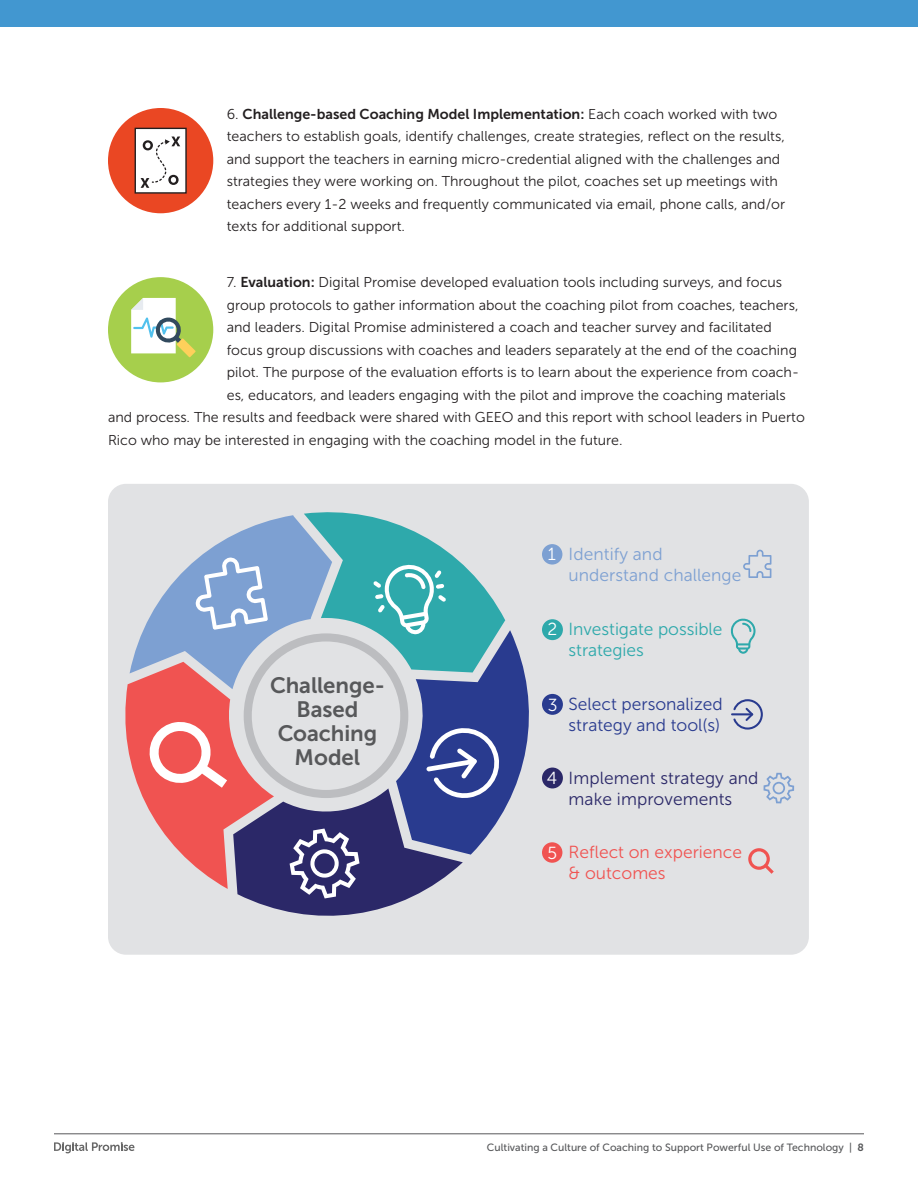
<style>
.page{position:relative;width:918px;height:1188px;background:#fff}
.page>*{position:absolute;margin:0;border:0;box-sizing:border-box;transform-origin:0 0}
.t1{font:22.2px/24.3px "Museo Sans 700";letter-spacing:-.005em;color:#57585a;text-align:center}
.t2{font:17.4px/20.9px "Museo Sans 300";color:#293b8f}
.t3{font:17.4px/20.9px "Museo Sans 300";letter-spacing:.005em;color:#2b2868}
.t4{font:17.4px/20.9px "Museo Sans 300";letter-spacing:.005em;color:#7da0d2}
.t5{font:17.4px/20.9px "Museo Sans 300";letter-spacing:-.005em;color:#2ea9ab}
.t6{font:17.4px/20.9px "Museo Sans 300";color:#f05351}
.t7{font:17.4px "Museo Sans 300";color:#fff}
.t8{font:14.25px/22.5px "Museo Sans 300";color:#231f20}
.t9{font:10.5px "Museo Sans 500";color:#57585a}
.s1{font-family:"Museo Sans 700"}
</style>
<div class="page">
<hr style="left:54px;top:1134px;width:810px;height:1px;background:#57585a">
<div style="left:0;top:0;width:918px;height:27px;background:#4297d0"></div>
<svg style="left:54px;top:1142px;width:80px;height:11px"></svg>
<div style="left:108px;top:108px;width:105px;height:105px;background:#ea4723;border-radius:50%"></div>
<div style="left:135px;top:128px;width:51px;height:65px;background:#fff"></div>
<div style="left:135px;top:128px;width:52px;height:66px;border:1px solid #231f20"></div>
<svg style="left:141px;top:137px;width:39px;height:51px"></svg>
<div style="left:108px;top:277px;width:105px;height:105px;background:#a6cf4c;border-radius:50%"></div>
<svg style="left:131px;top:298px;width:65px;height:59px"></svg>
<div style="left:108px;top:484px;width:701px;height:471px;background:#e1e2e4;border-radius:18px"></div>
<svg style="left:125px;top:512px;width:420px;height:404px"></svg>
<div style="left:244px;top:633px;width:164px;height:165px;border:8px solid #bcbdc0;border-radius:50%"></div>
<svg style="left:748px;top:848px;width:26px;height:26px"></svg>
<svg style="left:764px;top:773px;width:30px;height:30px"></svg>
<svg style="left:743px;top:550px;width:29px;height:28px"></svg>
<svg style="left:730px;top:618px;width:26px;height:36px"></svg>
<hr style="left:731px;top:713px;width:22px;height:2px;background:#293b8f">
<svg style="left:733px;top:699px;width:30px;height:31px"></svg>
<div style="left:542px;top:619px;width:21px;height:21px;background:#2ea9ab;border-radius:50%"></div>
<div style="left:542px;top:694px;width:21px;height:21px;background:#293b8f;border-radius:50%"></div>
<div style="left:542px;top:544px;width:20px;height:21px;background:#7da0d2;border-radius:50%"></div>
<div style="left:542px;top:842px;width:20px;height:21px;background:#f05351;border-radius:50%"></div>
<div style="left:542px;top:768px;width:21px;height:20px;background:#2b2868;border-radius:50%"></div>
<p class="t8" style="left:227px;top:103px;width:560px">6. <span class="s1">Challenge-based Coaching Model Implementation:</span> Each coach worked with two teachers to establish goals, identify challenges, create strategies, refect on the results, and support the teachers in earning micro-credential aligned with the challenges and strategies they were working on. Throughout the pilot, coaches set up meetings with teachers every 1-2 weeks and frequently communicated via email, phone calls, and/or</p>
<p class="t8" style="left:227px;top:215px;width:180px">texts for additional support.</p>
<p class="t8" style="left:227px;top:271px;width:574px">7. <span class="s1">Evaluation:</span> Digital Promise developed evaluation tools including surveys, and focus group protocols to gather information about the coaching pilot from coaches, teachers, and leaders. Digital Promise administered a coach and teacher survey and facilitated focus group discussions with coaches and leaders separately at the end of the coaching pilot. The purpose of the evaluation eforts is to learn about the experience from coach-</p>
<p class="t8" style="left:108px;top:384px;width:698px;text-indent:119px">es, educators, and leaders engaging with the pilot and improve the coaching materials and process. The results and feedback were shared with GEEO and this report with school leaders in Puerto<br>Rico who may be interested in engaging with the coaching model in the future.</p>
<p class="t1" style="left:270px;top:673px;width:116px">Challenge-<br>Based<br>Coaching<br>Model</p>
<p class="t7" style="left:548px;top:545px;width:10px">1</p>
<p class="t4" style="left:569px;top:544px;width:174px">Identify and understand challenge</p>
<p class="t7" style="left:548px;top:620px;width:11px">2</p>
<p class="t5" style="left:569px;top:619px;width:155px">Investigate possible strategies</p>
<p class="t7" style="left:548px;top:695px;width:11px">3</p>
<p class="t2" style="left:569px;top:694px;width:156px">Select personalized strategy and tool(s)</p>
<p class="t7" style="left:547px;top:769px;width:12px">4</p>
<p class="t3" style="left:569px;top:768px;width:191px">Implement strategy and make improvements</p>
<p class="t7" style="left:547px;top:843px;width:11px">5</p>
<p class="t6" style="left:569px;top:842px;width:175px">Reflect on experience &amp; outcomes</p>
<p class="t9" style="left:487px;top:1142px;width:379px">Cultivating a Culture of Coaching to Support Powerful Use of Technology | <span class="s1">8</span></p>
</div>
